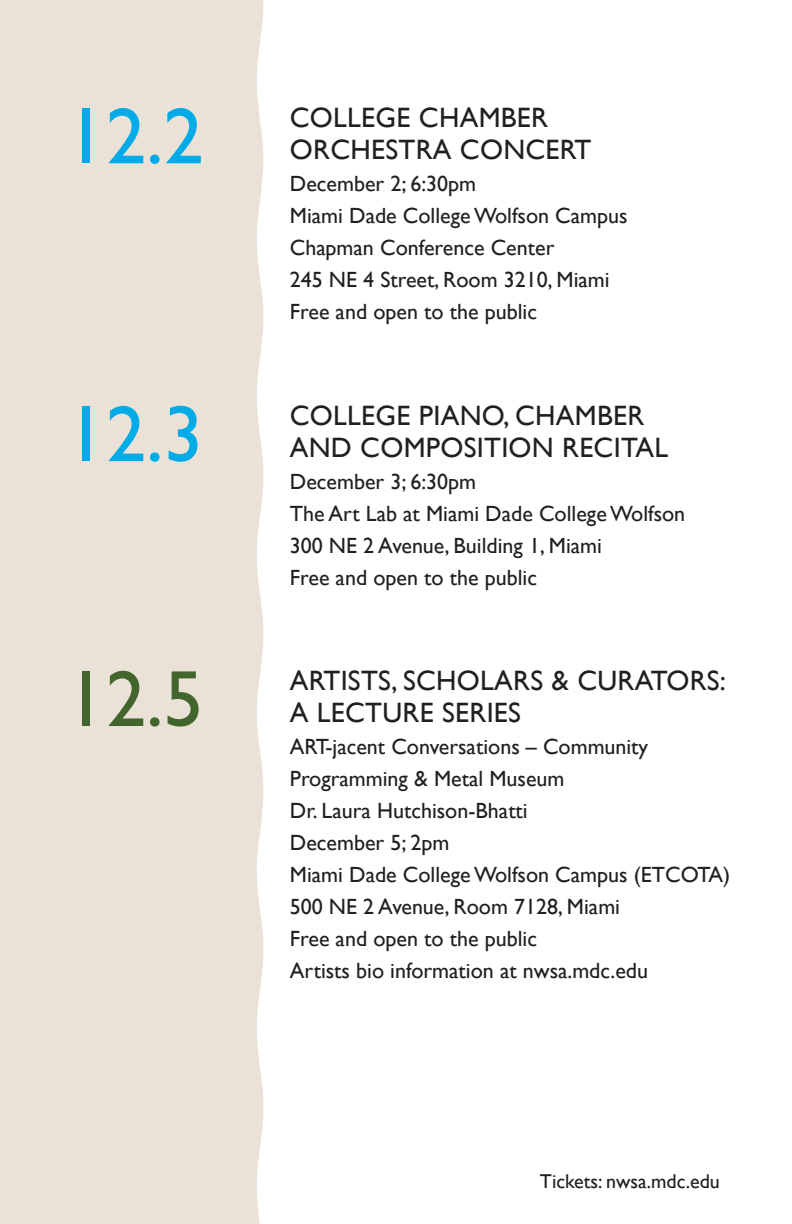
<style>
.page{position:relative;width:792px;height:1224px;background:#fff}
.page>*{position:absolute;margin:0;border:0;box-sizing:border-box;transform-origin:0 0}
.t1{font:80px "Gill Sans";color:#00abe7}
.t2{font:80px "Gill Sans";color:#42652d}
.t3{font:28px/32px "Gill Sans";letter-spacing:.01em;color:#231f20}
.t4{font:22px/32px "Gill Sans";color:#231f20}
.t5{font:20px "Gill Sans";color:#231f20}
</style>
<div class="page">
<div style="left:0;top:0;width:253px;height:1224px;background:#ebe2d7"></div>
<svg style="left:253px;top:0;width:11px;height:1224px"></svg>
<h1 class="t1" style="left:66px;top:90px;width:139px">12.2</h1>
<p class="t3" style="left:290px;top:102px;width:303px">COLLEGE CHAMBER<br>ORCHESTRA CONCERT</p>
<p class="t4" style="left:290px;top:168px;width:339px">December 2; 6:30pm<br>Miami Dade College Wolfson Campus<br>Chapman Conference Center<br>245 NE 4 Street, Room 3210, Miami<br>Free and open to the public</p>
<h1 class="t1" style="left:66px;top:388px;width:139px">12.3</h1>
<p class="t3" style="left:290px;top:400px;width:380px">COLLEGE PIANO, CHAMBER<br>AND COMPOSITION RECITAL</p>
<p class="t4" style="left:290px;top:466px;width:397px">December 3; 6:30pm<br>The Art Lab at Miami Dade College Wolfson<br>300 NE 2 Avenue, Building 1, Miami<br>Free and open to the public</p>
<h1 class="t2" style="left:66px;top:653px;width:139px">12.5</h1>
<p class="t3" style="left:290px;top:664px;width:438px">ARTISTS, SCHOLARS &amp; CURATORS:<br>A LECTURE SERIES</p>
<p class="t4" style="left:290px;top:731px;width:442px">ART-jacent Conversations – Community<br>Programming &amp; Metal Museum<br>Dr. Laura Hutchison-Bhatti<br>December 5; 2pm<br>Miami Dade College Wolfson Campus (ETCOTA)<br>500 NE 2 Avenue, Room 7128, Miami<br>Free and open to the public<br>Artists bio information at nwsa.mdc.edu</p>
<p class="t5" style="left:540px;top:1170px;width:182px">Tickets: nwsa.mdc.edu</p>
</div>
